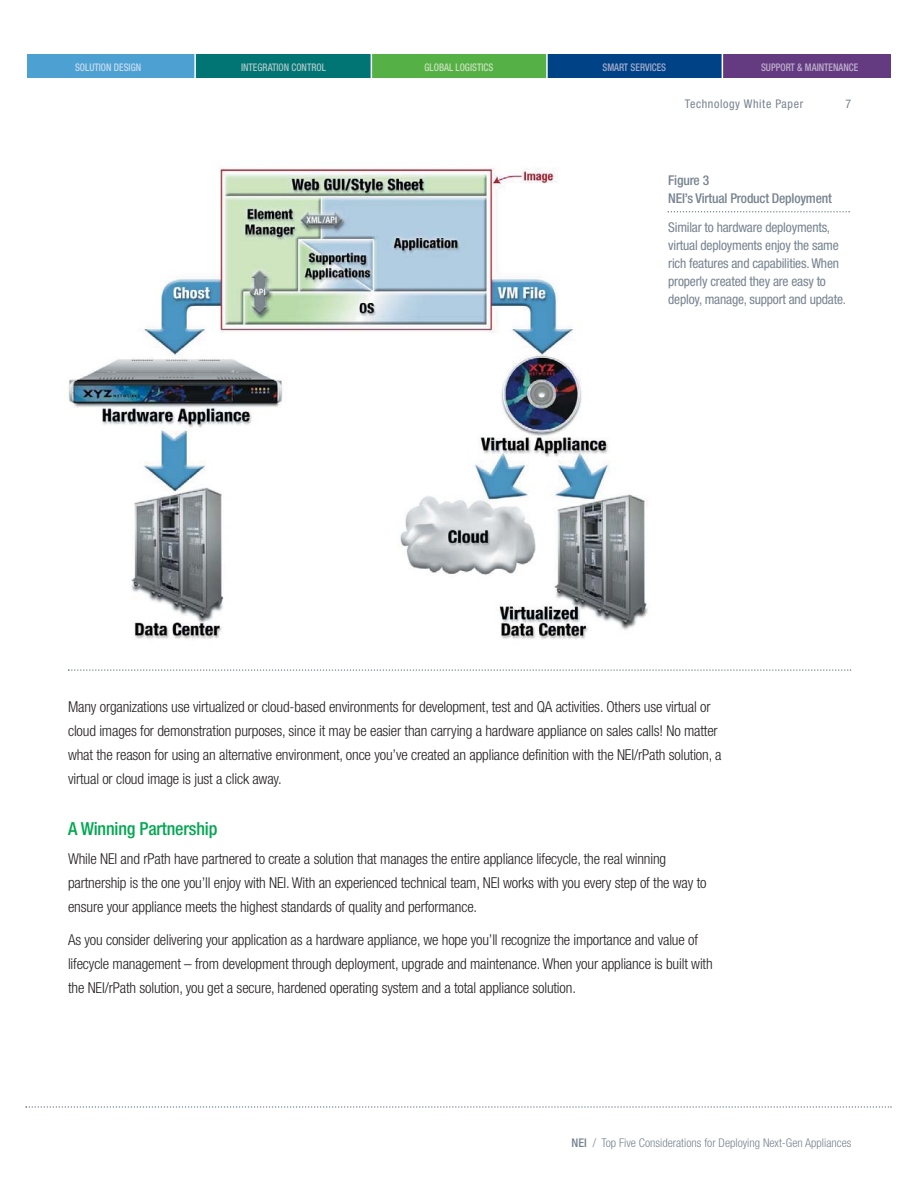
<style>
.page{position:relative;width:918px;height:1188px;background:#fff}
.page>*{position:absolute;margin:0;border:0;box-sizing:border-box;transform-origin:0 0}
.t1{font:500 condensed 18px "Helvetica Neue";letter-spacing:-.01em;color:#00a851}
.t2{font:300 condensed 15px/24px "Helvetica Neue";letter-spacing:-.01em;color:#231f20}
.t3{font:condensed 13.5px/18px "Helvetica Neue";letter-spacing:-.015em;color:#778490}
.t4{font:500 condensed 13.5px/18px "Helvetica Neue";letter-spacing:-.015em;color:#778490}
.t5{font:300 condensed 12px "Helvetica Neue";color:#778490}
.t6{font:condensed 12px "Helvetica Neue";letter-spacing:.05em;color:#778490}
.t7{font:500 condensed 10.5px "Helvetica Neue";color:#bfb0cd;scale:.9 1}
.t8{font:500 condensed 10.5px "Helvetica Neue";color:#acc7c8;scale:.9 1}
.t9{font:500 condensed 10.5px "Helvetica Neue";color:#c9e1be;scale:.9 1}
.t10{font:500 condensed 10.5px "Helvetica Neue";color:#c6dbee;scale:.9 1}
.t11{font:500 condensed 10.5px "Helvetica Neue";color:#a7adcd;scale:.9 1}
.s1{font-weight:500}
</style>
<div class="page">
<div style="left:27px;top:54px;width:168px;height:24px;background:#4ca1d2"></div>
<svg style="left:25px;top:1106px;width:867px;height:2px"></svg>
<svg style="left:68px;top:669px;width:783px;height:2px"></svg>
<div style="left:371px;top:54px;width:176px;height:24px;background:#55b145"></div>
<div style="left:547px;top:54px;width:175px;height:24px;background:#004286"></div>
<div style="left:722px;top:54px;width:169px;height:24px;background:#643b81"></div>
<hr style="left:546px;top:53px;width:2px;height:26px;background:#fff">
<svg style="left:722px;top:54px;width:1px;height:24px"></svg>
<div style="left:195px;top:54px;width:176px;height:24px;background:#007573"></div>
<hr style="left:194px;top:52px;width:2px;height:28px;background:#fff">
<svg style="left:371px;top:54px;width:1px;height:24px"></svg>
<img style="left:68px;top:166px;width:580px;height:474px">
<svg style="left:668px;top:211px;width:182px;height:2px"></svg>
<p class="t10" style="left:75px;top:63px;width:75px">SOLUTION DESIGN</p>
<p class="t8" style="left:241px;top:63px;width:96px">INTEGRATION CONTROL</p>
<p class="t9" style="left:425px;top:63px;width:78px">GLOBAL LOGISTICS</p>
<p class="t11" style="left:602px;top:63px;width:72px">SMART SERVICES</p>
<p class="t7" style="left:761px;top:63px;width:110px">SUPPORT &amp; MAINTENANCE</p>
<p class="t6" style="left:685px;top:100px;width:120px">Technology White Paper</p>
<p class="t6" style="left:845px;top:100px;width:7px">7</p>
<p class="t4" style="left:668px;top:173px;width:165px">Figure 3<br>NEI’s Virtual Product Deployment</p>
<p class="t3" style="left:668px;top:219px;width:179px">Similar to hardware deployments, virtual deployments enjoy the same rich features and capabilities. When properly created they are easy to deploy, manage, support and update.</p>
<p class="t2" style="left:68px;top:696px;width:655px">Many organizations use virtualized or cloud-based environments for development, test and QA activities. Others use virtual or cloud images for demonstration purposes, since it may be easier than carrying a hardware appliance on sales calls! No matter what the reason for using an alternative environment, once you’ve created an appliance definition with the NEI/rPath solution, a virtual or cloud image is just a click away.</p>
<p class="t1" style="left:68px;top:822px;width:151px">A Winning Partnership</p>
<p class="t2" style="left:68px;top:848px;width:640px">While NEI and rPath have partnered to create a solution that manages the entire appliance lifecycle, the real winning partnership is the one you’ll enjoy with NEI. With an experienced technical team, NEI works with you every step of the way to ensure your appliance meets the highest standards of quality and performance.</p>
<p class="t2" style="left:68px;top:929px;width:646px">As you consider delivering your application as a hardware appliance, we hope you’ll recognize the importance and value of lifecycle management – from development through deployment, upgrade and maintenance. When your appliance is built with the NEI/rPath solution, you get a secure, hardened operating system and a total appliance solution.</p>
<p class="t5" style="left:572px;top:1139px;width:281px"><span class="s1">NEI</span> / Top Five Considerations for Deploying Next-Gen Appliances</p>
</div>
